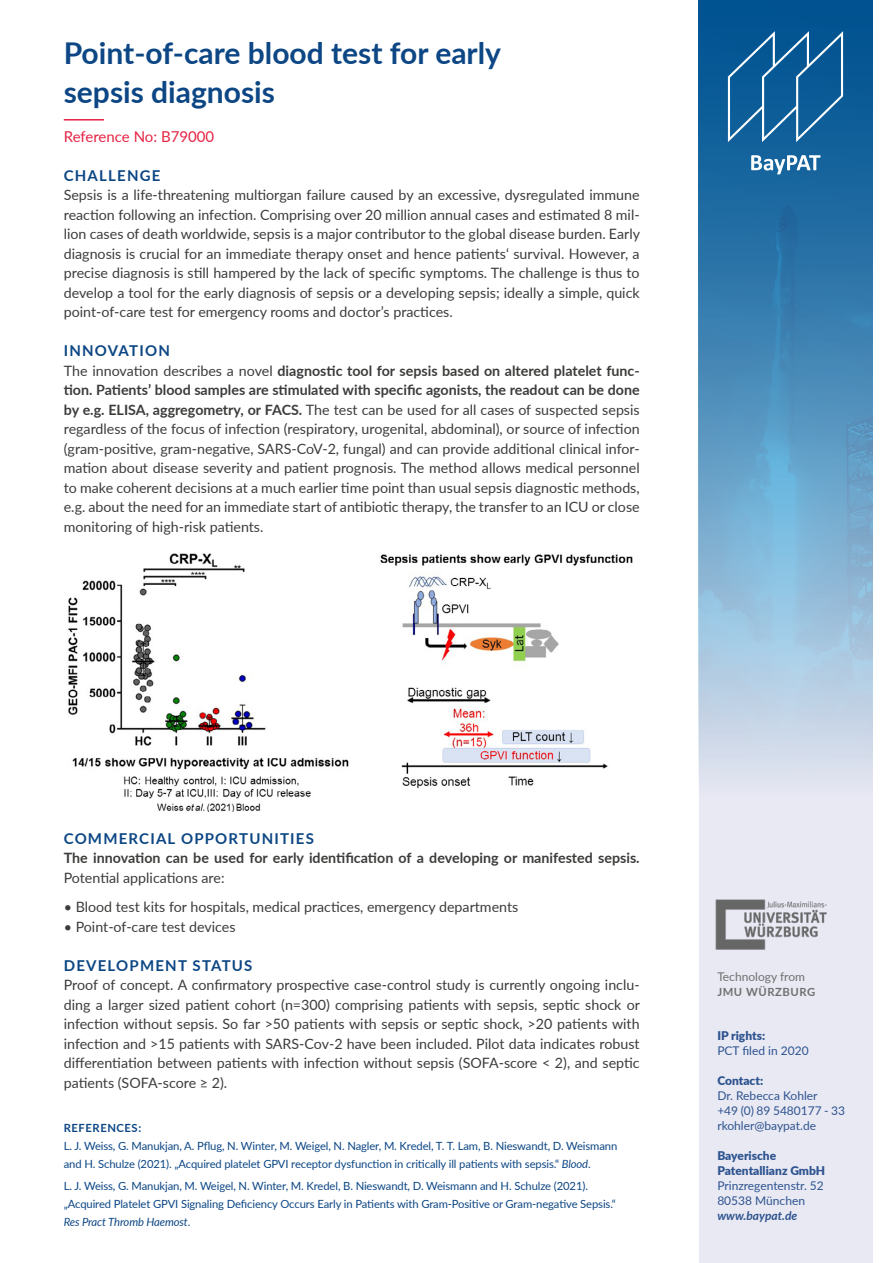
<style>
.page{position:relative;width:893px;height:1263px;background:#fff}
.page>*{position:absolute;margin:0;border:0;box-sizing:border-box;transform-origin:0 0}
.t1{font:700 30px/39px "Lato";color:#0c4684}
.t2{font:700 15px "Lato";letter-spacing:.08em;color:#0c4684}
.t3{font:15px "Lato";color:#e62343}
.t4{font:14.25px/19.5px "Lato";color:#3c3c3b;text-align:justify}
.t5{font:700 14.25px "Lato";color:#3c3c3b}
.t6{font:12px/15px "Lato";color:#2e538f}
.t7{font:900 12px/15px "Lato";color:#2e538f}
.t8{font:12px "Lato";color:#706f6f}
.t9{font:italic 700 12px "Lato";color:#2e538f}
.t10{font:11.25px/18px "Lato";letter-spacing:-.01em;color:#0c4684}
.t11{font:700 11.25px "Lato";letter-spacing:.05em;color:#706f6f}
.t12{font:700 11.25px "Lato";letter-spacing:.05em;color:#0c4684}
.s1{font-weight:700}
.s2{font-style:italic}
</style>
<div class="page">
<div style="left:699px;top:0;width:173px;height:1263px;background:#e8e9f3"></div>
<img style="left:699px;top:0;width:173px;height:777px">
<svg style="left:728px;top:31px;width:115px;height:111px;background:#236ba1"></svg>
<svg style="left:751px;top:155px;width:69px;height:19px"></svg>
<img style="left:68px;top:553px;width:565px;height:258px">
<hr style="left:64px;top:119px;width:40px;height:2px;background:#e62343">
<img style="left:715px;top:899px;width:112px;height:51px">
<h1 class="t1" style="left:64px;top:32px;width:439px">Point-of-care blood test for early sepsis diagnosis</h1>
<p class="t3" style="left:64px;top:126px;width:152px">Reference No: B79000</p>
<p class="t2" style="left:64px;top:164px;width:98px">CHALLENGE</p>
<p class="t4" style="left:64px;top:185px;width:578px">Sepsis is a life-threatening multiorgan failure caused by an excessive, dysregulated immune reaction following an infection. Comprising over 20 million annual cases and estimated 8 mil&shy;lion cases of death worldwide, sepsis is a major contributor to the global disease burden. Early diagnosis is crucial for an immediate therapy onset and hence patients‘ survival. However, a precise diagnosis is still hampered by the lack of specific symptoms. The challenge is thus to develop a tool for the early diagnosis of sepsis or a developing sepsis; ideally a simple, quick point-of-care test for emergency rooms and doctor’s practices.</p>
<p class="t2" style="left:64px;top:340px;width:108px">INNOVATION</p>
<p class="t4" style="left:64px;top:360px;width:577px">The innovation describes a novel <span class="s1">diagnostic tool for sepsis based on altered platelet func&shy;tion. Patients’ blood samples are stimulated with specific agonists, the readout can be done by e.g. ELISA, aggregometry, or FACS.</span> The test can be used for all cases of suspected sepsis regardless of the focus of infection (respiratory, urogenital, abdominal), or source of infection (gram-positive, gram-negative, SARS-CoV-2, fungal) and can provide additional clinical infor&shy;mation about disease severity and patient prognosis. The method allows medical personnel to make coherent decisions at a much earlier time point than usual sepsis diagnostic methods, e.g. about the need for an immediate start of antibiotic therapy, the transfer to an ICU or close monitoring of high-risk patients.</p>
<p class="t2" style="left:64px;top:827px;width:252px">COMMERCIAL OPPORTUNITIES</p>
<p class="t5" style="left:64px;top:848px;width:577px">The innovation can be used for early identification of a developing or manifested sepsis.</p>
<p class="t4" style="left:64px;top:867px;width:162px">Potential applications are:</p>
<p class="t4" style="left:64px;top:897px;width:456px">• Blood test kits for hospitals, medical practices, emergency departments</p>
<p class="t4" style="left:64px;top:916px;width:173px">• Point-of-care test devices</p>
<p class="t2" style="left:64px;top:954px;width:190px">DEVELOPMENT STATUS</p>
<p class="t4" style="left:64px;top:975px;width:578px">Proof of concept. A confirmatory prospective case-control study is currently ongoing inclu&shy;ding a larger sized patient cohort (n=300) comprising patients with sepsis, septic shock or infection without sepsis. So far &gt;50 patients with sepsis or septic shock, &gt;20 patients with infection and &gt;15 patients with SARS-Cov-2 have been included. Pilot data indicates robust differentiation between patients with infection without sepsis (SOFA-score &lt; 2), and septic patients (SOFA-score ≥ 2).</p>
<p class="t12" style="left:64px;top:1119px;width:79px">REFERENCES:</p>
<p class="t10" style="left:64px;top:1136px;width:555px">L. J. Weiss, G. Manukjan, A. Pflug, N. Winter, M. Weigel, N. Nagler, M. Kredel, T. T. Lam, B. Nieswandt, D. Weismann and H. Schulze (2021). „Acquired platelet GPVI receptor dysfunction in critically ill patients with sepsis.“ <span class="s2">Blood</span>.</p>
<p class="t10" style="left:64px;top:1176px;width:553px">L. J. Weiss, G. Manukjan, M. Weigel, N. Winter, M. Kredel, B. Nieswandt, D. Weismann and H. Schulze (2021). „Acquired Platelet GPVI Signaling Deficiency Occurs Early in Patients with Gram-Positive or Gram-negative Sepsis.“<br><span class="s2">Res Pract Thromb Haemost</span>.</p>
<p class="t8" style="left:717px;top:968px;width:89px">Technology from</p>
<p class="t11" style="left:717px;top:983px;width:99px">JMU WÜRZBURG</p>
<p class="t7" style="left:717px;top:1028px;width:49px">IP rights:</p>
<p class="t6" style="left:717px;top:1043px;width:93px">PCT filed in 2020</p>
<p class="t7" style="left:717px;top:1073px;width:47px">Contact:</p>
<p class="t6" style="left:717px;top:1088px;width:129px">Dr. Rebecca Kohler<br>+49 (0) 89 5480177 - 33 rkohler@baypat.de</p>
<p class="t7" style="left:717px;top:1148px;width:109px">Bayerische<br>Patentallianz GmbH</p>
<p class="t6" style="left:717px;top:1178px;width:108px">Prinzregentenstr. 52<br>80538 München</p>
<p class="t9" style="left:717px;top:1207px;width:82px">www.baypat.de</p>
</div>
